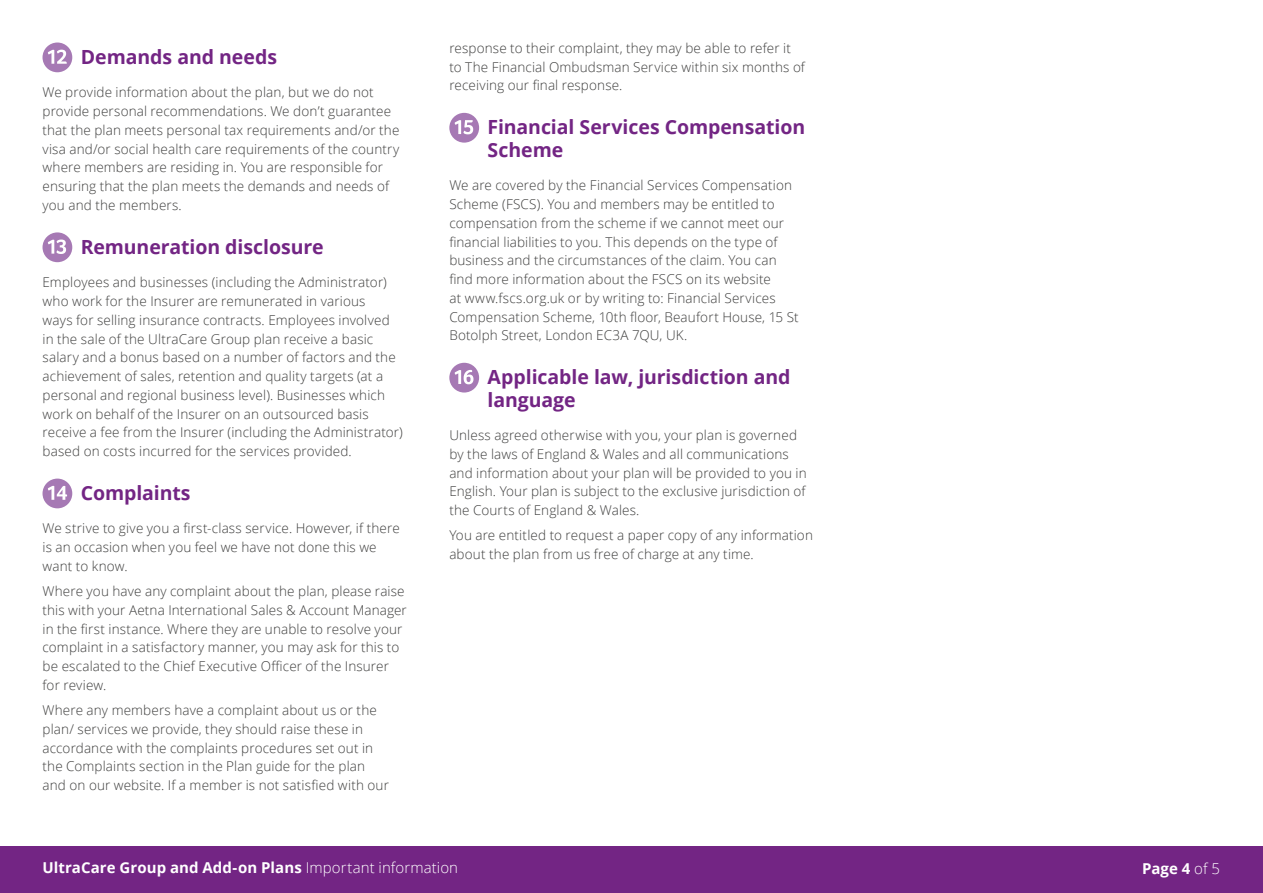
<style>
.page{position:relative;width:1263px;height:893px;background:#fff}
.page>*{position:absolute;margin:0;border:0;box-sizing:border-box;transform-origin:0 0}
.t1{font:700 19.5px/22.5px "Open Sans";letter-spacing:-.005em;color:#732584}
.t2{font:700 15px "Open Sans";letter-spacing:.005em;color:#fff}
.t3{font:300 13.5px/18.8px "Open Sans";letter-spacing:.01em;color:#3d3d3c}
.s1{font-weight:300}
</style>
<div class="page">
<div style="left:0;top:846px;width:1263px;height:47px;background:#732584"></div>
<div style="left:43px;top:43px;width:29px;height:29px;background:#a679b4;border-radius:50%"></div>
<svg style="left:48px;top:50px;width:19px;height:14px"></svg>
<div style="left:43px;top:232px;width:29px;height:30px;background:#a679b4;border-radius:50%"></div>
<svg style="left:48px;top:240px;width:18px;height:14px"></svg>
<div style="left:43px;top:479px;width:29px;height:29px;background:#a679b4;border-radius:50%"></div>
<svg style="left:48px;top:486px;width:19px;height:14px"></svg>
<div style="left:449px;top:113px;width:30px;height:30px;background:#a679b4;border-radius:50%"></div>
<svg style="left:455px;top:120px;width:18px;height:14px"></svg>
<div style="left:449px;top:363px;width:30px;height:30px;background:#a679b4;border-radius:50%"></div>
<svg style="left:455px;top:370px;width:18px;height:14px"></svg>
<h1 class="t1" style="left:81px;top:45px;width:198px">Demands and needs</h1>
<p class="t3" style="left:43px;top:83px;width:358px">We provide information about the plan, but we do not provide personal recommendations. We don’t guarantee that the plan meets personal tax requirements and/or the visa and/or social health care requirements of the country where members are residing in. You are responsible for ensuring that the plan meets the demands and needs of you and the members.</p>
<h1 class="t1" style="left:81px;top:235px;width:244px">Remuneration disclosure</h1>
<p class="t3" style="left:43px;top:273px;width:362px">Employees and businesses (including the Administrator) who work for the Insurer are remunerated in various<br>ways for selling insurance contracts. Employees involved in the sale of the UltraCare Group plan receive a basic salary and a bonus based on a number of factors and the achievement of sales, retention and quality targets (at a personal and regional business level). Businesses which work on behalf of the Insurer on an outsourced basis receive a fee from the Insurer (including the Administrator) based on costs incurred for the services provided.</p>
<h1 class="t1" style="left:81px;top:481px;width:111px">Complaints</h1>
<p class="t3" style="left:43px;top:519px;width:359px">We strive to give you a first-class service. However, if there is an occasion when you feel we have not done this we want to know.</p>
<p class="t3" style="left:43px;top:581px;width:366px">Where you have any complaint about the plan, please raise this with your Aetna International Sales &amp; Account Manager in the first instance. Where they are unable to resolve your complaint in a satisfactory manner, you may ask for this to be escalated to the Chief Executive Officer of the Insurer for review.</p>
<p class="t3" style="left:43px;top:700px;width:348px">Where any members have a complaint about us or the plan/ services we provide, they should raise these in accordance with the complaints procedures set out in the Complaints section in the Plan guide for the plan and on our website. If a member is not satisfied with our</p>
<p class="t3" style="left:449px;top:38px;width:357px">response to their complaint, they may be able to refer it to The Financial Ombudsman Service within six months of receiving our final response.</p>
<h1 class="t1" style="left:488px;top:115px;width:319px">Financial Services Compensation<br>Scheme</h1>
<p class="t3" style="left:449px;top:176px;width:351px">We are covered by the Financial Services Compensation Scheme (FSCS). You and members may be entitled to compensation from the scheme if we cannot meet our financial liabilities to you. This depends on the type of business and the circumstances of the claim. You can find more information about the FSCS on its website<br>at www.fscs.org.uk or by writing to: Financial Services Compensation Scheme, 10th floor, Beaufort House, 15 St Botolph Street, London EC3A 7QU, UK.</p>
<h1 class="t1" style="left:488px;top:365px;width:304px">Applicable law, jurisdiction and language</h1>
<p class="t3" style="left:449px;top:425px;width:359px">Unless agreed otherwise with you, your plan is governed by the laws of England &amp; Wales and all communications and information about your plan will be provided to you in English. Your plan is subject to the exclusive jurisdiction of the Courts of England &amp; Wales.</p>
<p class="t3" style="left:449px;top:526px;width:365px">You are entitled to request a paper copy of any information about the plan from us free of charge at any time.</p>
<p class="t2" style="left:43px;top:857px;width:417px">UltraCare Group and Add-on Plans <span class="s1">Important information</span></p>
<p class="t2" style="left:1142px;top:858px;width:79px">Page 4 <span class="s1">of 5</span></p>
</div>
